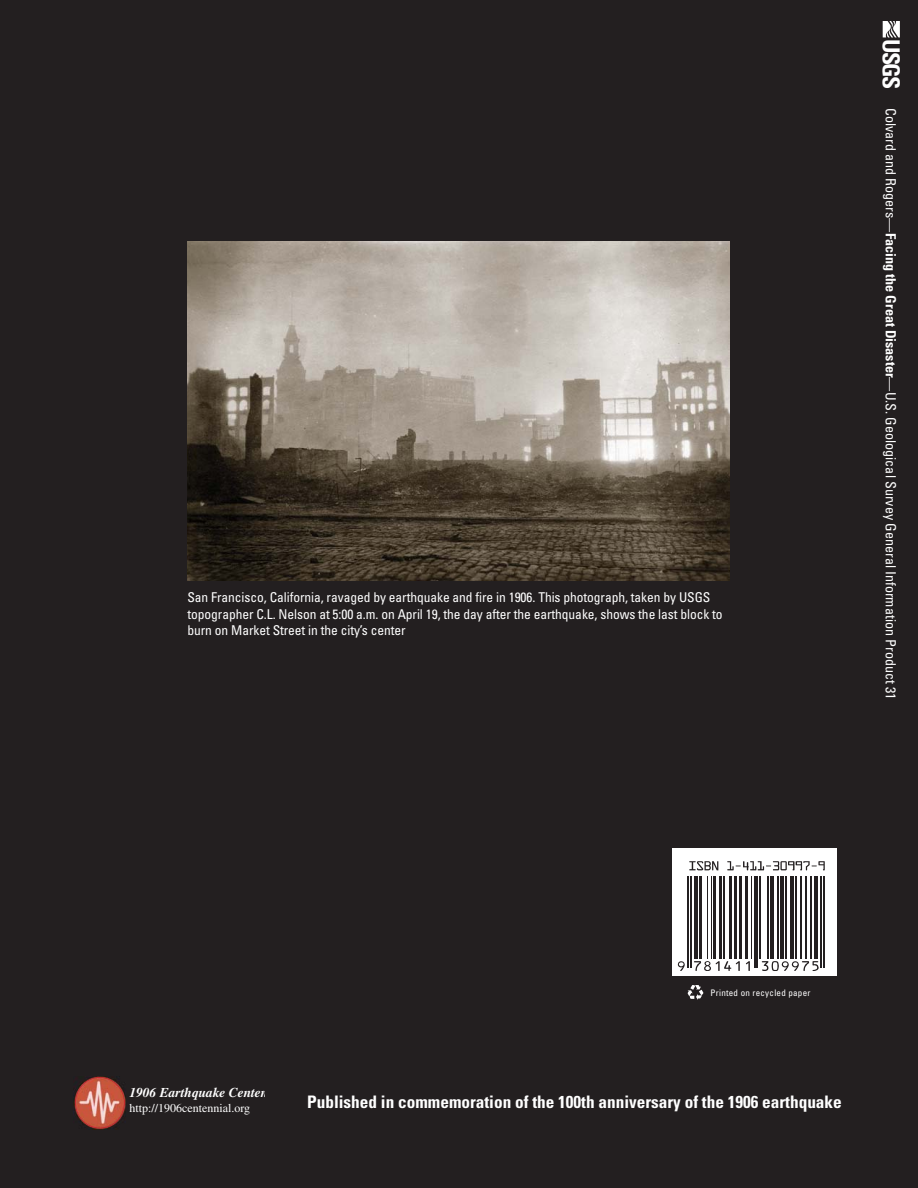
<style>
.page{position:relative;width:918px;height:1188px;background:#231f20}
.page>*{position:absolute;margin:0;border:0;box-sizing:border-box;transform-origin:0 0}
.t1{font:700 condensed 23.55px "Univers";color:#fff}
.t2{font:700 condensed 17.25px "Univers";color:#fff}
.t3{font:condensed 14.1px "Univers";color:#fff}
.t4{font:condensed 13.5px/16.5px "Univers";letter-spacing:-.005em;color:#fff}
.t5{font:italic 700 13.5px "Times";color:#fff}
.t6{font:12px "Times";color:#fff}
.t7{font:condensed 9px "Univers";letter-spacing:.03em;color:#fff}
.s1{font-weight:300;color:#231f20}
.s2{font-weight:700;font-size:23.55px}
.s3{font-weight:700}
</style>
<div class="page">
<img style="left:188px;top:242px;width:541px;height:338px">
<div style="left:672px;top:848px;width:165px;height:128px;background:#fff"></div>
<hr style="left:688px;top:876px;width:1px;height:92px;background:#231f20">
<hr style="left:691px;top:876px;width:1px;height:92px;background:#231f20">
<hr style="left:694px;top:876px;width:4px;height:83px;background:#231f20">
<hr style="left:699px;top:876px;width:3px;height:83px;background:#231f20">
<hr style="left:707px;top:876px;width:1px;height:83px;background:#231f20">
<hr style="left:711px;top:876px;width:1px;height:83px;background:#231f20">
<hr style="left:714px;top:876px;width:2px;height:83px;background:#231f20">
<hr style="left:719px;top:876px;width:3px;height:83px;background:#231f20">
<hr style="left:724px;top:876px;width:1px;height:83px;background:#231f20">
<hr style="left:730px;top:876px;width:2px;height:83px;background:#231f20">
<hr style="left:734px;top:876px;width:2px;height:83px;background:#231f20">
<hr style="left:740px;top:876px;width:2px;height:83px;background:#231f20">
<hr style="left:746px;top:876px;width:2px;height:83px;background:#231f20">
<hr style="left:751px;top:876px;width:1px;height:83px;background:#231f20">
<hr style="left:754px;top:876px;width:1px;height:92px;background:#231f20">
<hr style="left:757px;top:876px;width:1px;height:92px;background:#231f20">
<hr style="left:760px;top:876px;width:1px;height:83px;background:#231f20">
<hr style="left:767px;top:876px;width:1px;height:83px;background:#231f20">
<hr style="left:770px;top:876px;width:4px;height:83px;background:#231f20">
<hr style="left:777px;top:876px;width:1px;height:83px;background:#231f20">
<hr style="left:780px;top:876px;width:4px;height:83px;background:#231f20">
<hr style="left:786px;top:876px;width:1px;height:83px;background:#231f20">
<hr style="left:790px;top:876px;width:4px;height:83px;background:#231f20">
<hr style="left:796px;top:876px;width:1px;height:83px;background:#231f20">
<hr style="left:800px;top:876px;width:1px;height:83px;background:#231f20">
<hr style="left:806px;top:876px;width:1px;height:83px;background:#231f20">
<hr style="left:810px;top:876px;width:1px;height:83px;background:#231f20">
<hr style="left:814px;top:876px;width:4px;height:83px;background:#231f20">
<hr style="left:820px;top:876px;width:1px;height:92px;background:#231f20">
<hr style="left:823px;top:876px;width:1px;height:92px;background:#231f20">
<svg style="left:689px;top:861px;width:29px;height:9px"></svg>
<svg style="left:727px;top:861px;width:98px;height:9px"></svg>
<svg style="left:678px;top:961px;width:7px;height:10px"></svg>
<svg style="left:694px;top:961px;width:46px;height:10px"></svg>
<svg style="left:746px;top:961px;width:4px;height:10px"></svg>
<svg style="left:762px;top:961px;width:57px;height:10px"></svg>
<svg style="left:883px;top:21px;width:17px;height:16px"></svg>
<svg style="left:688px;top:985px;width:15px;height:15px"></svg>
<img style="left:74px;top:1095px;width:52px;height:34px">
<svg style="left:75px;top:1077px;width:50px;height:51px"></svg>
<p class="t4" style="left:188px;top:590px;width:537px">San Francisco, California, ravaged by earthquake and fire in 1906. This photograph, taken by USGS topographer C.L. Nelson at 5:00 a.m. on April 19, the day after the earthquake, shows the last block to burn on Market Street in the city’s center<span class="s1">.</span></p>
<p class="t3" style="left:896px;top:39px;width:662px;rotate:90deg"><span class="s2">US S</span> Colvard and Rogers—<span class="s3">Facing the Great Disaster</span>—U.S. Geological Survey General Information Product 31</p>
<h1 class="t1" style="left:900px;top:63px;width:16px;rotate:90deg">G</h1>
<p class="t5" style="left:129px;top:1088px;width:141px">1906 Earthquake Centen</p>
<p class="t6" style="left:129px;top:1104px;width:122px">http://1906centennial.org</p>
<p class="t7" style="left:711px;top:990px;width:101px">Printed on recycled paper</p>
<p class="t2" style="left:307px;top:1096px;width:536px">Published in commemoration of the 100th anniversary of the 1906 earthquake</p>
</div>
